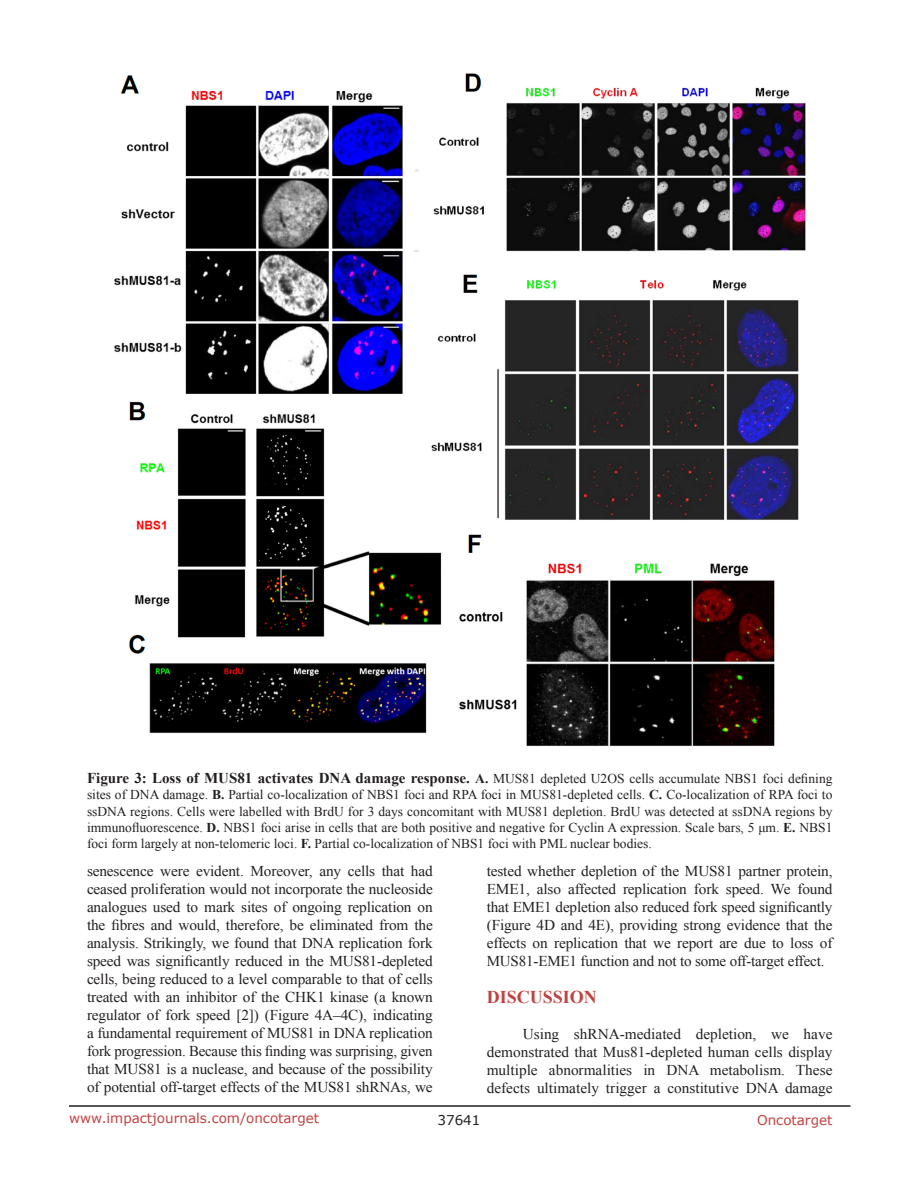
<style>
.page{position:relative;width:918px;height:1188px;background:#fff}
.page>*{position:absolute;margin:0;border:0;box-sizing:border-box;transform-origin:0 0}
.Heading{font:700 18px "Times New Roman";color:#c24141}
.BodyText{font:15px/18px "Times New Roman";letter-spacing:-.01em;color:#231f20;text-align:justify}
.FigureText{font:13.5px/16.2px "Times New Roman";color:#231f20;text-align:justify}
.t1{font:13.5px "Verdana";color:#c24141}
.t2{font:13.5px "Verdana";color:#231f20}
.s1{font-weight:700;font-size:15px}
.s2{font-weight:700}
</style>
<div class="page">
<hr style="left:69px;top:1105px;width:781px;height:2px;background:#231f20">
<img style="left:114px;top:73px;width:692px;height:673px">
<p class="FigureText" style="left:87px;top:770px;width:747px"><span class="s1">Figure 3: Loss of MUS81 activates DNA damage response.</span> <span class="s2">A.</span> MUS81 depleted U2OS cells accumulate NBS1 foci defining sites of DNA damage. <span class="s2">B.</span> Partial co-localization of NBS1 foci and RPA foci in MUS81-depleted cells. <span class="s2">C.</span> Co-localization of RPA foci to ssDNA regions. Cells were labelled with BrdU for 3 days concomitant with MUS81 depletion. BrdU was detected at ssDNA regions by immunofluorescence. <span class="s2">D.</span> NBS1 foci arise in cells that are both positive and negative for Cyclin A expression. Scale bars, 5 μm. <span class="s2">E.</span> NBS1 foci form largely at non-telomeric loci. <span class="s2">F.</span> Partial co-localization of NBS1 foci with PML nuclear bodies.</p>
<p class="BodyText" style="left:87px;top:862px;width:347px">senescence were evident. Moreover, any cells that had ceased proliferation would not incorporate the nucleoside analogues used to mark sites of ongoing replication on the fibres and would, therefore, be eliminated from the analysis. Strikingly, we found that DNA replication fork speed was significantly reduced in the MUS81-depleted cells, being reduced to a level comparable to that of cells treated with an inhibitor of the CHK1 kinase (a known regulator of fork speed [2]) (Figure 4A–4C), indicating a fundamental requirement of MUS81 in DNA replication fork progression. Because this finding was surprising, given that MUS81 is a nuclease, and because of the possibility of potential off-target effects of the MUS81 shRNAs, we</p>
<p class="BodyText" style="left:487px;top:862px;width:347px">tested whether depletion of the MUS81 partner protein, EME1, also affected replication fork speed. We found that EME1 depletion also reduced fork speed significantly (Figure 4D and 4E), providing strong evidence that the effects on replication that we report are due to loss of MUS81-EME1 function and not to some off-target effect.</p>
<p class="Heading" style="left:487px;top:984px;width:112px">DISCUSSION</p>
<p class="BodyText" style="left:487px;top:1025px;width:347px;text-indent:36px">Using shRNA-mediated depletion, we have demonstrated that Mus81-depleted human cells display multiple abnormalities in DNA metabolism. These defects ultimately trigger a constitutive DNA damage</p>
<p class="t1" style="left:69px;top:1109px;width:252px">www.impactjournals.com/oncotarget</p>
<p class="t2" style="left:438px;top:1111px;width:44px">37641</p>
<p class="t1" style="left:757px;top:1111px;width:77px">Oncotarget</p>
</div>
